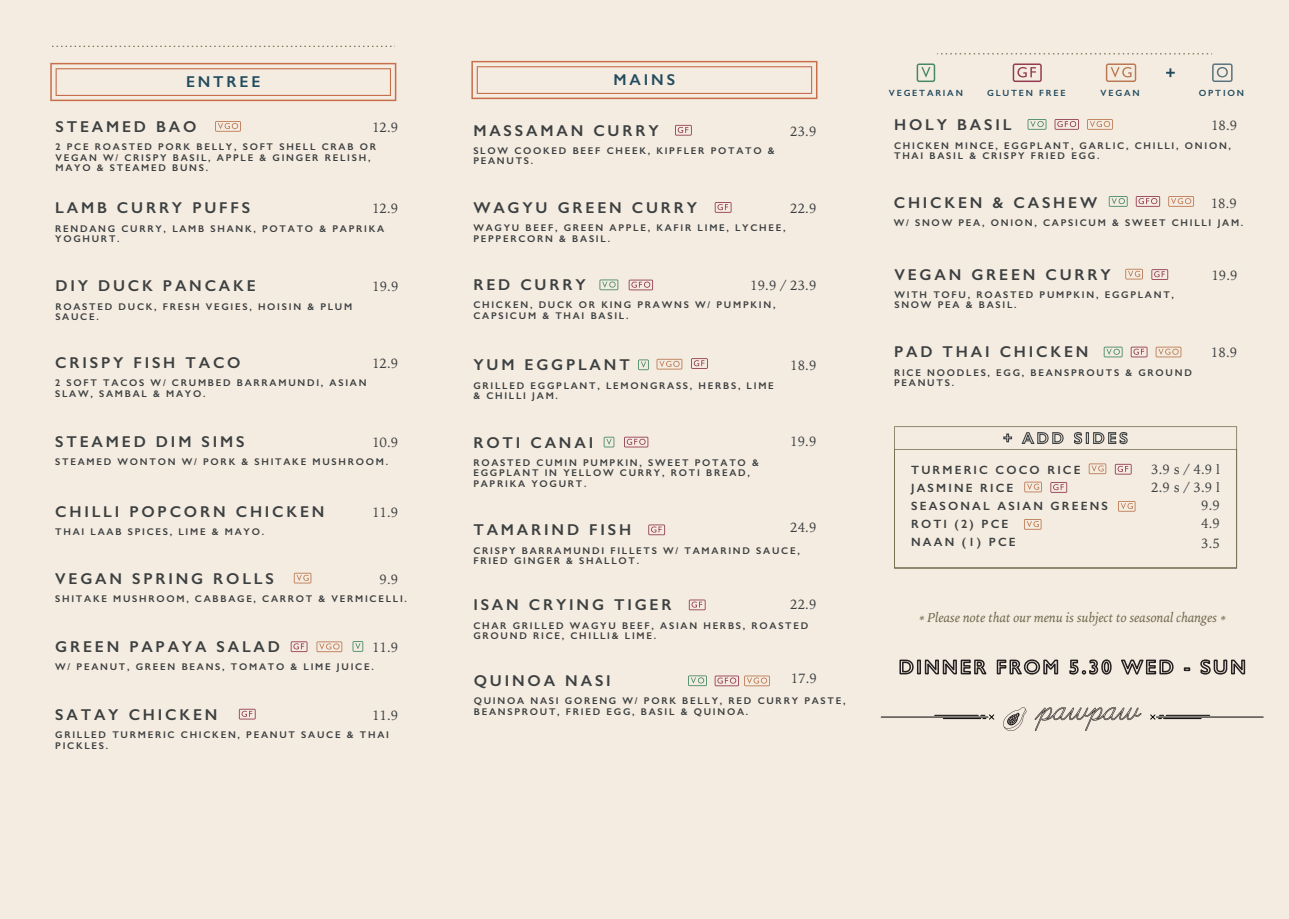
<style>
.page{position:relative;width:1289px;height:919px;background:#fff}
.page>*{position:absolute;margin:0;border:0;box-sizing:border-box;transform-origin:0 0}
.t1{font:600 15.75px "Gill Sans";letter-spacing:.18em;color:#3c4041}
.t2{font:600 15.75px "Gill Sans";letter-spacing:.18em;color:#214b5e}
.t3{font:13.5px/18px "Iowan Old Style";color:#3c4041;text-align:right}
.t4{font:italic 13.5px "Iowan Old Style";color:#71684d}
.t5{font:600 12px/18px "Gill Sans";letter-spacing:.18em;color:#3c4041}
.t6{font:600 9.75px/10.5px "Gill Sans";letter-spacing:.18em;color:#3c4041}
.t7{font:600 9px "Gill Sans";letter-spacing:.2em;color:#214b5e}
</style>
<div class="page">
<div style="left:1px;top:1px;width:1287px;height:917px;background:#f5ece1"></div>
<svg style="left:1034px;top:707px;width:107px;height:24px"></svg>
<svg style="left:1003px;top:707px;width:23px;height:24px"></svg>
<hr style="left:881px;top:716px;width:107px;height:1px;background:#000001">
<hr style="left:934px;top:715px;width:44px;height:1px;background:#000001">
<hr style="left:943px;top:718px;width:37px;height:1px;background:#000001">
<svg style="left:980px;top:714px;width:14px;height:5px"></svg>
<hr style="left:1156px;top:716px;width:107px;height:1px;background:#000001">
<hr style="left:1166px;top:715px;width:43px;height:1px;background:#000001">
<hr style="left:1163px;top:718px;width:38px;height:1px;background:#000001">
<svg style="left:1150px;top:714px;width:13px;height:5px"></svg>
<svg style="left:50px;top:63px;width:346px;height:38px"></svg>
<svg style="left:899px;top:659px;width:15px;height:16px"></svg>
<div style="left:916px;top:659px;width:5px;height:15px;border:2px solid #231f20"></div>
<svg style="left:924px;top:659px;width:63px;height:16px"></svg>
<svg style="left:996px;top:659px;width:62px;height:16px"></svg>
<svg style="left:1069px;top:659px;width:43px;height:16px"></svg>
<svg style="left:1121px;top:659px;width:53px;height:16px"></svg>
<svg style="left:1183px;top:667px;width:7px;height:4px"></svg>
<svg style="left:1200px;top:659px;width:45px;height:16px"></svg>
<svg style="left:52px;top:46px;width:343px;height:1px"></svg>
<svg style="left:471px;top:61px;width:346px;height:38px"></svg>
<svg style="left:1012px;top:63px;width:29px;height:19px"></svg>
<svg style="left:1212px;top:63px;width:20px;height:19px"></svg>
<svg style="left:1166px;top:68px;width:8px;height:9px"></svg>
<svg style="left:916px;top:63px;width:19px;height:19px"></svg>
<svg style="left:1105px;top:63px;width:31px;height:19px"></svg>
<svg style="left:937px;top:53px;width:275px;height:1px"></svg>
<svg style="left:291px;top:641px;width:16px;height:11px"></svg>
<svg style="left:215px;top:121px;width:26px;height:11px"></svg>
<svg style="left:316px;top:641px;width:26px;height:11px"></svg>
<svg style="left:352px;top:641px;width:11px;height:10px"></svg>
<svg style="left:239px;top:708px;width:17px;height:11px"></svg>
<svg style="left:675px;top:125px;width:16px;height:11px"></svg>
<svg style="left:714px;top:202px;width:17px;height:11px"></svg>
<svg style="left:648px;top:524px;width:17px;height:11px"></svg>
<svg style="left:656px;top:359px;width:26px;height:10px"></svg>
<svg style="left:638px;top:359px;width:11px;height:11px"></svg>
<svg style="left:688px;top:599px;width:17px;height:11px"></svg>
<svg style="left:603px;top:436px;width:11px;height:11px"></svg>
<svg style="left:624px;top:436px;width:24px;height:11px"></svg>
<svg style="left:714px;top:675px;width:56px;height:11px"></svg>
<svg style="left:1130px;top:346px;width:17px;height:11px"></svg>
<svg style="left:1103px;top:346px;width:19px;height:11px"></svg>
<svg style="left:1155px;top:346px;width:26px;height:11px"></svg>
<svg style="left:1027px;top:119px;width:19px;height:11px"></svg>
<svg style="left:1054px;top:119px;width:24px;height:11px"></svg>
<svg style="left:1087px;top:119px;width:25px;height:11px"></svg>
<svg style="left:628px;top:279px;width:25px;height:11px"></svg>
<svg style="left:894px;top:426px;width:342px;height:5px"></svg>
<svg style="left:894px;top:431px;width:342px;height:137px"></svg>
<svg style="left:691px;top:358px;width:16px;height:11px"></svg>
<svg style="left:1151px;top:269px;width:17px;height:11px"></svg>
<svg style="left:1125px;top:269px;width:17px;height:10px"></svg>
<svg style="left:294px;top:572px;width:17px;height:11px"></svg>
<svg style="left:599px;top:279px;width:19px;height:11px"></svg>
<svg style="left:1108px;top:196px;width:19px;height:11px"></svg>
<svg style="left:1135px;top:196px;width:25px;height:11px"></svg>
<svg style="left:1168px;top:196px;width:25px;height:11px"></svg>
<svg style="left:688px;top:675px;width:19px;height:11px"></svg>
<h1 class="t2" style="left:186px;top:73px;width:76px">ENTREE</h1>
<h1 class="t1" style="left:55px;top:117px;width:143px">STEAMED BAO</h1>
<h2 class="t3" style="left:372px;top:117px;width:28px">12.9</h2>
<p class="t6" style="left:55px;top:141px;width:322px">2 PCE ROASTED PORK BELLY, SOFT SHELL CRAB OR<br>VEGAN W/ CRISPY BASIL, APPLE &amp; GINGER RELISH,<br>MAYO &amp; STEAMED BUNS.</p>
<h1 class="t1" style="left:55px;top:198px;width:196px">LAMB CURRY PUFFS</h1>
<p class="t6" style="left:55px;top:223px;width:330px">RENDANG CURRY, LAMB SHANK, POTATO &amp; PAPRIKA<br>YOGHURT.</p>
<h2 class="t3" style="left:372px;top:199px;width:28px">12.9</h2>
<h1 class="t1" style="left:55px;top:276px;width:202px">DIY DUCK PANCAKE</h1>
<h2 class="t3" style="left:372px;top:277px;width:28px">19.9</h2>
<p class="t6" style="left:55px;top:301px;width:298px">ROASTED DUCK, FRESH VEGIES, HOISIN &amp; PLUM<br>SAUCE.</p>
<h1 class="t1" style="left:55px;top:353px;width:187px">CRISPY FISH TACO</h1>
<h2 class="t3" style="left:372px;top:353px;width:28px">12.9</h2>
<p class="t6" style="left:55px;top:377px;width:313px">2 SOFT TACOS W/ CRUMBED BARRAMUNDI, ASIAN<br>SLAW, SAMBAL &amp; MAYO.</p>
<h1 class="t1" style="left:55px;top:432px;width:191px">STEAMED DIM SIMS</h1>
<h2 class="t3" style="left:372px;top:432px;width:28px">10.9</h2>
<p class="t6" style="left:55px;top:456px;width:334px">STEAMED WONTON W/ PORK &amp; SHITAKE MUSHROOM.</p>
<h1 class="t1" style="left:55px;top:502px;width:271px">CHILLI POPCORN CHICKEN</h1>
<h2 class="t3" style="left:372px;top:502px;width:28px">11.9</h2>
<p class="t6" style="left:55px;top:527px;width:210px">THAI LAAB SPICES, LIME &amp; MAYO.</p>
<h1 class="t1" style="left:55px;top:569px;width:220px">VEGAN SPRING ROLLS</h1>
<h2 class="t3" style="left:379px;top:569px;width:20px">9.9</h2>
<p class="t6" style="left:55px;top:593px;width:353px">SHITAKE MUSHROOM, CABBAGE, CARROT &amp; VERMICELLI.</p>
<h1 class="t1" style="left:55px;top:637px;width:226px">GREEN PAPAYA SALAD</h1>
<h2 class="t3" style="left:372px;top:637px;width:28px">11.9</h2>
<p class="t6" style="left:55px;top:661px;width:320px">W/ PEANUT, GREEN BEANS, TOMATO &amp; LIME JUICE.</p>
<h1 class="t1" style="left:55px;top:705px;width:164px">SATAY CHICKEN</h1>
<h2 class="t3" style="left:372px;top:705px;width:28px">11.9</h2>
<p class="t6" style="left:55px;top:729px;width:335px">GRILLED TURMERIC CHICKEN, PEANUT SAUCE &amp; THAI<br>PICKLES.</p>
<h1 class="t2" style="left:613px;top:71px;width:63px">MAINS</h1>
<h1 class="t1" style="left:473px;top:121px;width:187px">MASSAMAN CURRY</h1>
<h2 class="t3" style="left:790px;top:121px;width:28px">23.9</h2>
<p class="t6" style="left:473px;top:145px;width:303px">SLOW COOKED BEEF CHEEK, KIPFLER POTATO &amp;<br>PEANUTS.</p>
<h1 class="t1" style="left:473px;top:198px;width:225px">WAGYU GREEN CURRY</h1>
<h2 class="t3" style="left:790px;top:198px;width:28px">22.9</h2>
<p class="t6" style="left:473px;top:222px;width:314px">WAGYU BEEF, GREEN APPLE, KAFIR LIME, LYCHEE,<br>PEPPERCORN &amp; BASIL.</p>
<h1 class="t1" style="left:473px;top:275px;width:114px">RED CURRY</h1>
<h2 class="t3" style="left:750px;top:276px;width:68px">19.9 / 23.9</h2>
<p class="t6" style="left:473px;top:300px;width:303px">CHICKEN, DUCK OR KING PRAWNS W/ PUMPKIN,<br>CAPSICUM &amp; THAI BASIL.</p>
<h1 class="t1" style="left:473px;top:355px;width:158px">YUM EGGPLANT</h1>
<h2 class="t3" style="left:790px;top:356px;width:28px">18.9</h2>
<p class="t6" style="left:473px;top:380px;width:302px">GRILLED EGGPLANT, LEMONGRASS, HERBS, LIME &amp; CHILLI JAM.</p>
<h1 class="t1" style="left:473px;top:432px;width:121px">ROTI CANAI</h1>
<h2 class="t3" style="left:790px;top:431px;width:28px">19.9</h2>
<p class="t6" style="left:473px;top:457px;width:287px">ROASTED CUMIN PUMPKIN, SWEET POTATO &amp;<br>EGGPLANT IN YELLOW CURRY, ROTI BREAD,<br>PAPRIKA YOGURT.</p>
<h1 class="t1" style="left:473px;top:520px;width:159px">TAMARIND FISH</h1>
<h2 class="t3" style="left:790px;top:518px;width:28px">24.9</h2>
<p class="t6" style="left:473px;top:545px;width:328px">CRISPY BARRAMUNDI FILLETS W/ TAMARIND SAUCE,<br>FRIED GINGER &amp; SHALLOT.</p>
<h1 class="t1" style="left:473px;top:595px;width:200px">ISAN CRYING TIGER</h1>
<h2 class="t3" style="left:790px;top:594px;width:28px">22.9</h2>
<p class="t6" style="left:473px;top:620px;width:336px">CHAR GRILLED WAGYU BEEF, ASIAN HERBS, ROASTED<br>GROUND RICE, CHILLI&amp; LIME.</p>
<h1 class="t1" style="left:474px;top:671px;width:138px">QUINOA NASI</h1>
<h2 class="t3" style="left:790px;top:668px;width:28px">17.9</h2>
<p class="t6" style="left:474px;top:695px;width:373px">QUINOA NASI GORENG W/ PORK BELLY, RED CURRY PASTE,<br>BEANSPROUT, FRIED EGG, BASIL &amp; QUINOA.</p>
<p class="t7" style="left:888px;top:87px;width:75px">VEGETARIAN</p>
<p class="t7" style="left:987px;top:87px;width:80px">GLUTEN FREE</p>
<p class="t7" style="left:1100px;top:87px;width:40px">VEGAN</p>
<p class="t7" style="left:1198px;top:87px;width:47px">OPTION</p>
<h1 class="t1" style="left:894px;top:115px;width:119px">HOLY BASIL</h1>
<h2 class="t3" style="left:1210px;top:116px;width:28px">18.9</h2>
<p class="t6" style="left:894px;top:140px;width:338px">CHICKEN MINCE, EGGPLANT, GARLIC, CHILLI, ONION,<br>THAI BASIL &amp; CRISPY FRIED EGG.</p>
<h1 class="t1" style="left:893px;top:193px;width:205px">CHICKEN &amp; CASHEW</h1>
<h2 class="t3" style="left:1210px;top:194px;width:28px">18.9</h2>
<p class="t6" style="left:893px;top:218px;width:351px">W/ SNOW PEA, ONION, CAPSICUM &amp; SWEET CHILLI JAM.</p>
<h1 class="t1" style="left:894px;top:265px;width:218px">VEGAN GREEN CURRY</h1>
<h2 class="t3" style="left:1211px;top:265px;width:28px">19.9</h2>
<p class="t6" style="left:894px;top:289px;width:281px">WITH TOFU, ROASTED PUMPKIN, EGGPLANT,<br>SNOW PEA &amp; BASIL.</p>
<h1 class="t1" style="left:894px;top:342px;width:196px">PAD THAI CHICKEN</h1>
<h2 class="t3" style="left:1210px;top:343px;width:28px">18.9</h2>
<p class="t6" style="left:894px;top:367px;width:299px">RICE NOODLES, EGG, BEANSPROUTS &amp; GROUND<br>PEANUTS.</p>
<p class="t5" style="left:911px;top:461px;width:198px">TURMERIC COCO RICE<br>JASMINE RICE<br>SEASONAL ASIAN GREENS<br>ROTI (2) PCE<br>NAAN (1) PCE</p>
<h2 class="t3" style="left:1151px;top:460px;width:70px">3.9 s / 4.9 l<br>2.9 s / 3.9 l<br>9.9<br>4.9</h2>
<h2 class="t3" style="left:1201px;top:533px;width:20px">3.5</h2>
<h2 class="t4" style="left:918px;top:605px;width:309px">* Please note that our menu is subject to seasonal changes *</h2>
</div>
